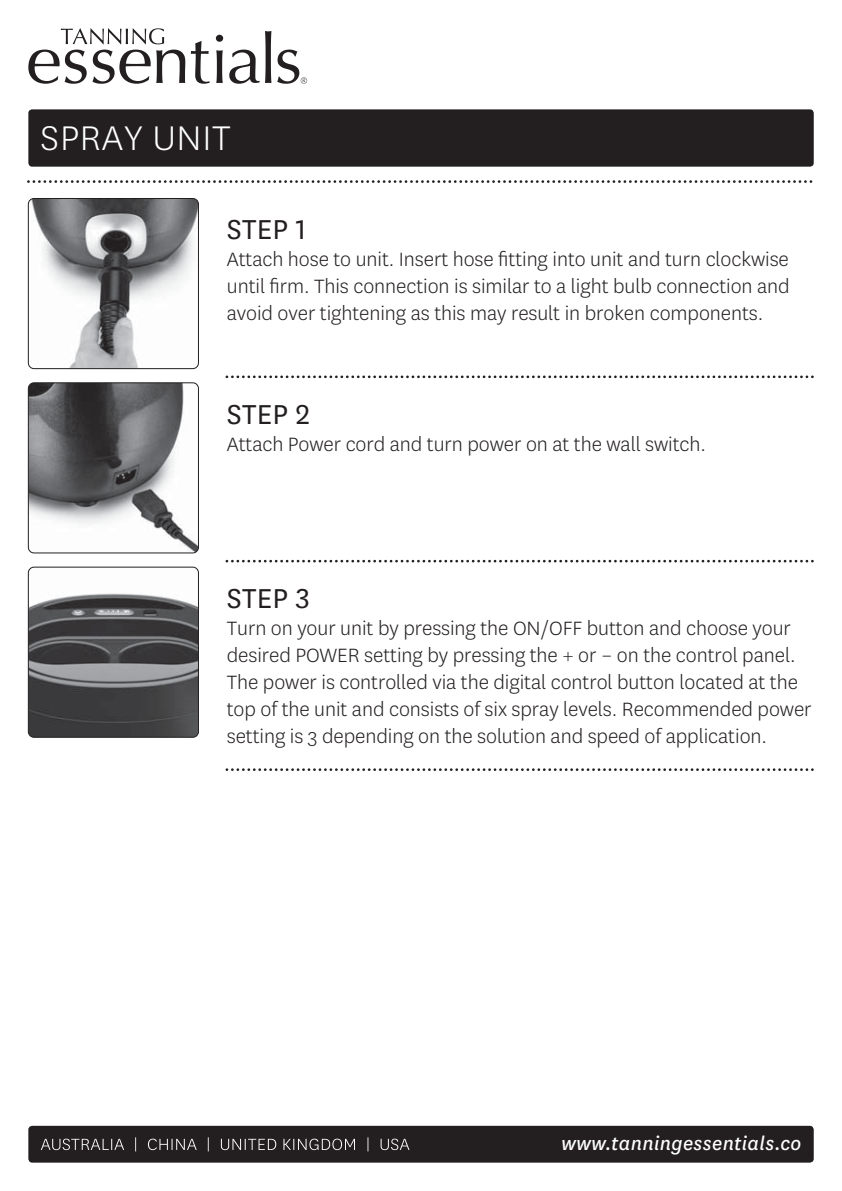
<style>
.page{position:relative;width:842px;height:1191px;background:#fff}
.page>*{position:absolute;margin:0;border:0;box-sizing:border-box;transform-origin:0 0}
.t1{font:300 40px "National";letter-spacing:.02em;color:#fff}
.t2{font:32px "National";letter-spacing:.01em;color:#231f20}
.t3{font:300 22.4px/27px "National";letter-spacing:-.005em;color:#231f20;text-align:justify}
.t4{font:italic 21.6px "National";letter-spacing:.02em;color:#fff}
</style>
<div class="page">
<svg style="left:61px;top:28px;width:103px;height:16px"></svg>
<svg style="left:28px;top:50px;width:157px;height:34px"></svg>
<svg style="left:191px;top:41px;width:19px;height:43px"></svg>
<svg style="left:216px;top:35px;width:7px;height:7px"></svg>
<svg style="left:216px;top:50px;width:7px;height:33px"></svg>
<svg style="left:229px;top:31px;width:42px;height:53px"></svg>
<svg style="left:277px;top:50px;width:30px;height:34px"></svg>
<div style="left:28px;top:109px;width:786px;height:58px;background:#231f20;border-radius:4px"></div>
<svg style="left:28px;top:180px;width:785px;height:3px"></svg>
<div style="left:28px;top:1125px;width:786px;height:37px;background:#231f20;border-radius:4px"></div>
<svg style="left:41px;top:1137px;width:368px;height:14px"></svg>
<img style="left:28px;top:198px;width:170px;height:170px;border-radius:6px">
<div style="left:28px;top:198px;width:171px;height:171px;border:1px solid #231f20;border-radius:6px"></div>
<img style="left:28px;top:383px;width:170px;height:170px;border-radius:6px">
<div style="left:28px;top:382px;width:171px;height:171px;border:1px solid #231f20;border-radius:6px"></div>
<img style="left:28px;top:567px;width:170px;height:170px;border-radius:6px">
<div style="left:28px;top:566px;width:171px;height:172px;border:1px solid #231f20;border-radius:6px"></div>
<svg style="left:227px;top:375px;width:587px;height:3px"></svg>
<svg style="left:227px;top:560px;width:587px;height:2px"></svg>
<svg style="left:227px;top:768px;width:587px;height:3px"></svg>
<h1 class="t1" style="left:41px;top:121px;width:192px">SPRAY UNIT</h1>
<h2 class="t2" style="left:227px;top:209px;width:81px">STEP 1</h2>
<p class="t3" style="left:227px;top:247px;width:564px">Attach hose to unit. Insert hose fitting into unit and turn clockwise until firm. This connection is similar to a light bulb connection and avoid over tightening as this may result in broken components.</p>
<h2 class="t2" style="left:227px;top:394px;width:85px">STEP 2</h2>
<p class="t3" style="left:227px;top:432px;width:481px">Attach Power cord and turn power on at the wall switch.</p>
<h2 class="t2" style="left:227px;top:578px;width:84px">STEP 3</h2>
<p class="t3" style="left:227px;top:616px;width:586px;text-align:left">Turn on your unit by pressing the ON/OFF button and choose your desired POWER setting by pressing the + or – on the control panel.<br>The power is controlled via the digital control button located at the top of the unit and consists of six spray levels. Recommended power setting is 3 depending on the solution and speed of application.</p>
<p class="t4" style="left:561px;top:1135px;width:241px">www.tanningessentials.co</p>
</div>
